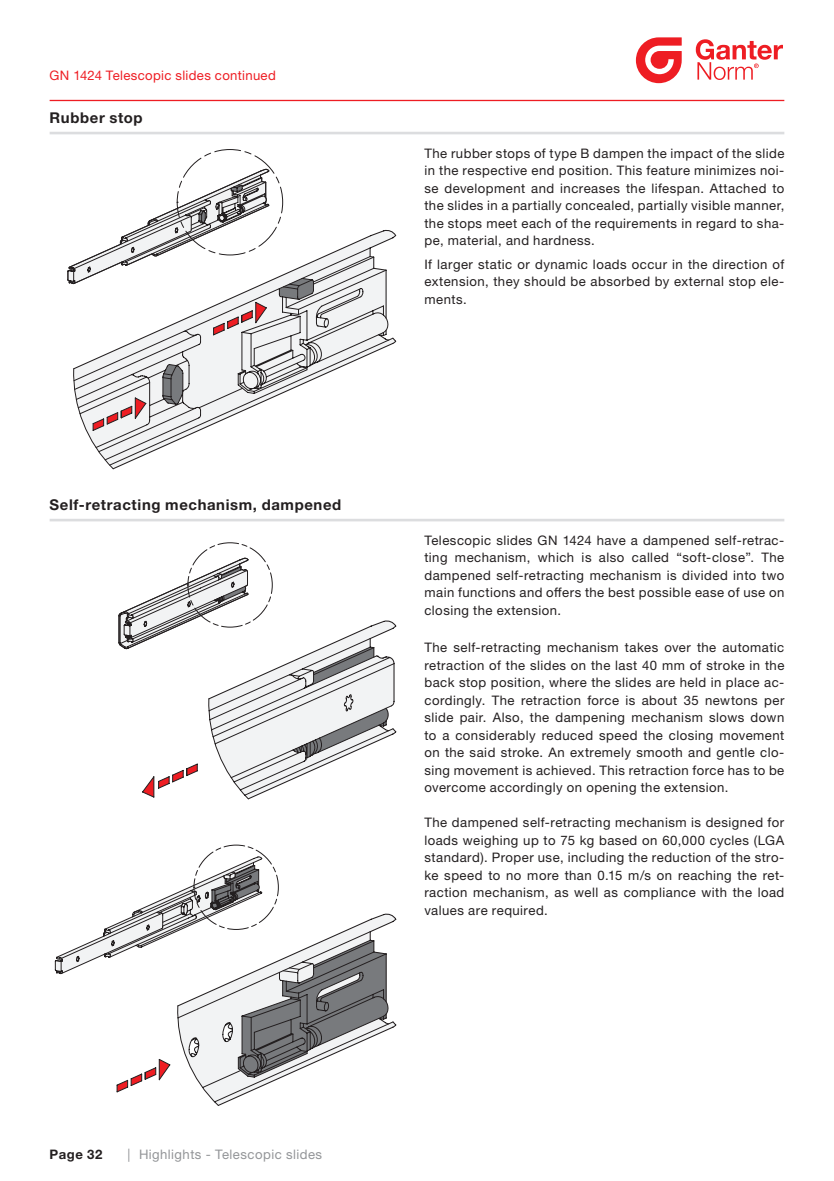
<style>
.page{position:relative;width:834px;height:1181px;background:#fff}
.page>*{position:absolute;margin:0;border:0;box-sizing:border-box;transform-origin:0 0}
.t1{font:700 14.88px "Helvetica Neue LTW1 G";letter-spacing:.04em;color:#231f20}
.t2{font:13.12px/17.5px "Helvetica Neue LTW1 G";letter-spacing:.035em;color:#231f20;text-align:justify}
.t3{font:13.12px "Helvetica Neue LTW1 G";letter-spacing:.025em;color:#ee1d23}
.t4{font:13.12px "Helvetica Neue LTW1 G";letter-spacing:.035em;color:#939598}
.t5{font:700 13.12px "Helvetica Neue LTW1 G";letter-spacing:.045em;color:#231f20}
</style>
<div class="page">
<hr style="left:50px;top:100px;width:734px;height:1px;background:#ee1d23">
<svg style="left:635px;top:37px;width:46px;height:46px"></svg>
<svg style="left:695px;top:39px;width:87px;height:41px"></svg>
<hr style="left:50px;top:132px;width:734px;height:2px;background:#dcdddf">
<svg style="left:67px;top:168px;width:203px;height:116px"></svg>
<svg style="left:72px;top:229px;width:325px;height:241px"></svg>
<hr style="left:50px;top:519px;width:734px;height:2px;background:#dcdddf">
<svg style="left:118px;top:557px;width:277px;height:243px"></svg>
<svg style="left:55px;top:856px;width:224px;height:237px"></svg>
<svg style="left:176px;top:913px;width:221px;height:193px"></svg>
<p class="t3" style="left:50px;top:68px;width:228px">GN 1424 Telescopic slides continued</p>
<p class="t1" style="left:50px;top:108px;width:94px">Rubber stop</p>
<p class="t1" style="left:50px;top:495px;width:293px">Self-retracting mechanism, dampened</p>
<p class="t2" style="left:424px;top:144px;width:361px">The rubber stops of type B dampen the impact of the slide in the respective end position. This feature minimizes noi&shy;se development and increases the lifespan. Attached to the slides in a partially concealed, partially visible manner, the stops meet each of the requirements in regard to sha&shy;pe, material, and hardness.</p>
<p class="t2" style="left:424px;top:255px;width:361px">If larger static or dynamic loads occur in the direction of extension, they should be absorbed by external stop ele&shy;ments.</p>
<p class="t2" style="left:424px;top:531px;width:361px">Telescopic slides GN 1424 have a dampened self-retrac&shy;ting mechanism, which is also called “soft-close”. The dampened self-retracting mechanism is divided into two main functions and offers the best possible ease of use on closing the extension.</p>
<p class="t2" style="left:424px;top:638px;width:361px">The self-retracting mechanism takes over the automatic retraction of the slides on the last 40 mm of stroke in the back stop position, where the slides are held in place ac&shy;cordingly. The retraction force is about 35 newtons per slide pair. Also, the dampening mechanism slows down to a considerably reduced speed the closing movement on the said stroke. An extremely smooth and gentle clo&shy;sing movement is achieved. This retraction force has to be overcome accordingly on opening the extension.</p>
<p class="t2" style="left:424px;top:813px;width:361px">The dampened self-retracting mechanism is designed for loads weighing up to 75 kg based on 60,000 cycles (LGA standard). Proper use, including the reduction of the stro&shy;ke speed to no more than 0.15 m/s on reaching the ret&shy;raction mechanism, as well as compliance with the load values are required.</p>
<p class="t5" style="left:50px;top:1146px;width:54px">Page 32</p>
<p class="t4" style="left:128px;top:1146px;width:196px">| Highlights - Telescopic slides</p>
</div>
